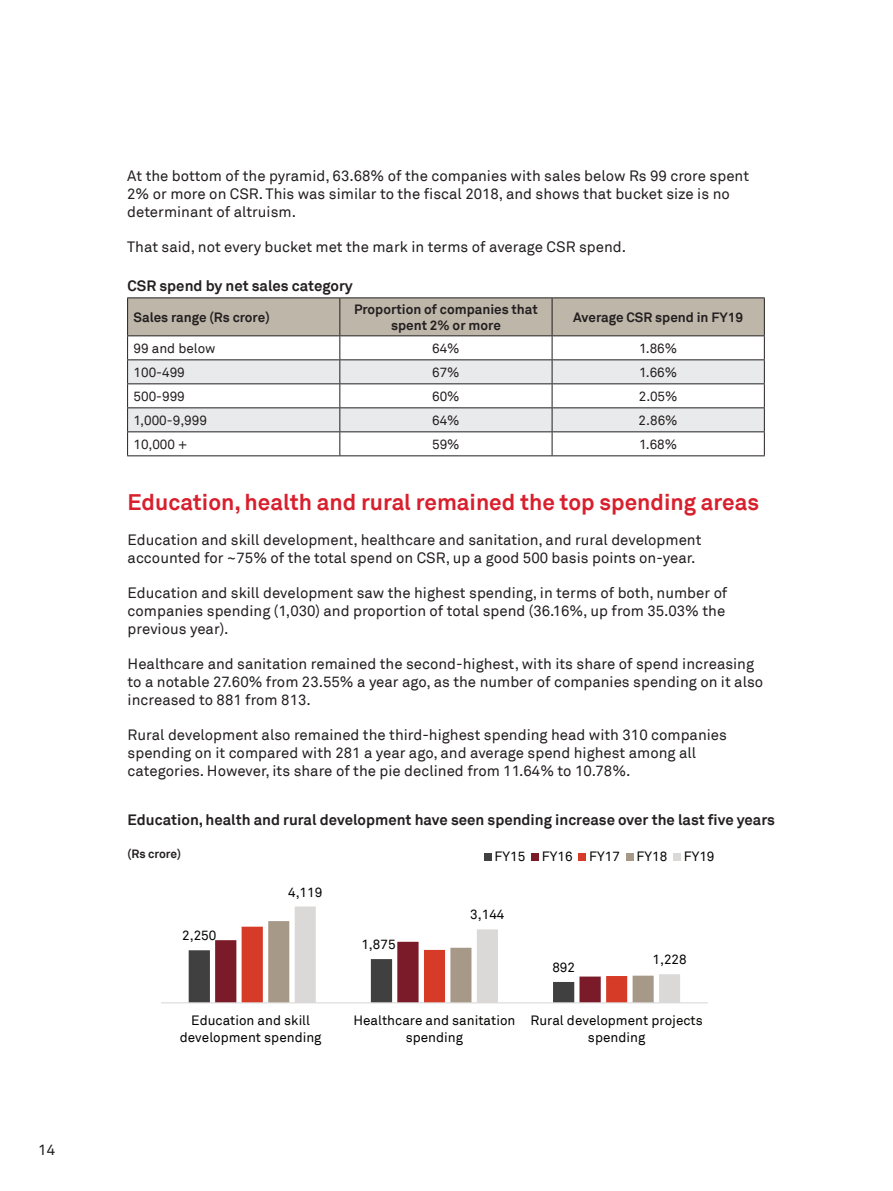
<style>
.page{position:relative;width:893px;height:1191px;background:#fff}
.page>*{position:absolute;margin:0;border:0;box-sizing:border-box;transform-origin:0 0}
.t1{font:700 22.5px "Akkurat Pro";color:#d81f2d}
.t2{font:15px/18px "Akkurat Pro";color:#231f20}
.t3{font:700 15px "Akkurat Pro";color:#231f20}
.t4{font:13.5px/17px "Akkurat Pro";color:#040503;text-align:center}
.t5{font:13.5px "Akkurat Pro";color:#231f20}
.t6{font:700 13.5px/16.2px "Akkurat Pro";color:#231f20;text-align:center}
.t7{font:700 12px "Akkurat Pro";color:#231f20}
</style>
<div class="page">
<hr style="left:127px;top:455px;width:213px;height:1px;background:#231f20">
<hr style="left:340px;top:455px;width:212px;height:1px;background:#231f20">
<hr style="left:552px;top:455px;width:213px;height:1px;background:#231f20">
<hr style="left:127px;top:297px;width:213px;height:1px;background:#231f20">
<hr style="left:340px;top:297px;width:212px;height:1px;background:#231f20">
<hr style="left:552px;top:297px;width:213px;height:1px;background:#231f20">
<svg style="left:127px;top:298px;width:638px;height:157px"></svg>
<hr style="left:552px;top:431px;width:213px;height:1px;background:#231f20">
<svg style="left:189px;top:906px;width:491px;height:96px"></svg>
<hr style="left:161px;top:1002px;width:547px;height:1px;background:#dad9d8">
<div style="left:484px;top:853px;width:7px;height:7px;background:#404040"></div>
<div style="left:531px;top:853px;width:8px;height:7px;background:#7b1a28"></div>
<div style="left:579px;top:853px;width:7px;height:7px;background:#d63b27"></div>
<div style="left:626px;top:853px;width:7px;height:7px;background:#a79987"></div>
<div style="left:673px;top:853px;width:8px;height:7px;background:#dad9d8"></div>
<p class="t2" style="left:38px;top:1141px;width:18px">14</p>
<p class="t2" style="left:127px;top:167px;width:623px">At the bottom of the pyramid, 63.68% of the companies with sales below Rs 99 crore spent<br>2% or more on CSR. This was similar to the fiscal 2018, and shows that bucket size is no determinant of altruism.</p>
<p class="t2" style="left:127px;top:238px;width:500px">That said, not every bucket met the mark in terms of average CSR spend.</p>
<p class="t3" style="left:128px;top:277px;width:227px">CSR spend by net sales category</p>
<p class="t6" style="left:134px;top:309px;width:138px">Sales range (Rs crore)</p>
<p class="t6" style="left:354px;top:301px;width:185px">Proportion of companies that spent 2% or more</p>
<p class="t6" style="left:573px;top:309px;width:171px">Average CSR spend in FY19</p>
<p class="t5" style="left:134px;top:340px;width:83px">99 and below</p>
<p class="t5" style="left:432px;top:340px;width:29px">64%</p>
<p class="t5" style="left:639px;top:340px;width:40px">1.86%</p>
<p class="t5" style="left:134px;top:364px;width:53px">100-499</p>
<p class="t5" style="left:432px;top:364px;width:29px">67%</p>
<p class="t5" style="left:639px;top:364px;width:40px">1.66%</p>
<p class="t5" style="left:134px;top:388px;width:53px">500-999</p>
<p class="t5" style="left:432px;top:388px;width:29px">60%</p>
<p class="t5" style="left:639px;top:388px;width:40px">2.05%</p>
<p class="t5" style="left:134px;top:412px;width:75px">1,000-9,999</p>
<p class="t5" style="left:432px;top:412px;width:29px">64%</p>
<p class="t5" style="left:639px;top:412px;width:41px">2.86%</p>
<p class="t5" style="left:134px;top:436px;width:55px">10,000 +</p>
<p class="t5" style="left:432px;top:436px;width:29px">59%</p>
<p class="t5" style="left:639px;top:436px;width:40px">1.68%</p>
<h1 class="t1" style="left:128px;top:488px;width:633px">Education, health and rural remained the top spending areas</h1>
<p class="t2" style="left:128px;top:531px;width:575px">Education and skill development, healthcare and sanitation, and rural development accounted for ~75% of the total spend on CSR, up a good 500 basis points on-year.</p>
<p class="t2" style="left:128px;top:584px;width:601px">Education and skill development saw the highest spending, in terms of both, number of companies spending (1,030) and proportion of total spend (36.16%, up from 35.03% the previous year).</p>
<p class="t2" style="left:128px;top:655px;width:637px">Healthcare and sanitation remained the second-highest, with its share of spend increasing to a notable 27.60% from 23.55% a year ago, as the number of companies spending on it also increased to 881 from 813.</p>
<p class="t2" style="left:128px;top:726px;width:601px">Rural development also remained the third-highest spending head with 310 companies spending on it compared with 281 a year ago, and average spend highest among all categories. However, its share of the pie declined from 11.64% to 10.78%.</p>
<p class="t3" style="left:128px;top:810px;width:649px">Education, health and rural development have seen spending increase over the last five years</p>
<p class="t7" style="left:128px;top:846px;width:55px">(Rs crore)</p>
<p class="t4" style="left:494px;top:848px;width:222px">FY15 FY16 FY17 FY18 FY19</p>
<p class="t4" style="left:182px;top:927px;width:36px">2,250</p>
<p class="t4" style="left:288px;top:883px;width:36px">4,119</p>
<p class="t4" style="left:361px;top:936px;width:36px">1,875</p>
<p class="t4" style="left:470px;top:906px;width:36px">3,144</p>
<p class="t4" style="left:552px;top:959px;width:24px">892</p>
<p class="t4" style="left:652px;top:951px;width:36px">1,228</p>
<p class="t4" style="left:180px;top:1012px;width:143px">Education and skill development spending</p>
<p class="t4" style="left:353px;top:1012px;width:163px">Healthcare and sanitation spending</p>
<p class="t4" style="left:530px;top:1012px;width:174px">Rural development projects spending</p>
</div>
